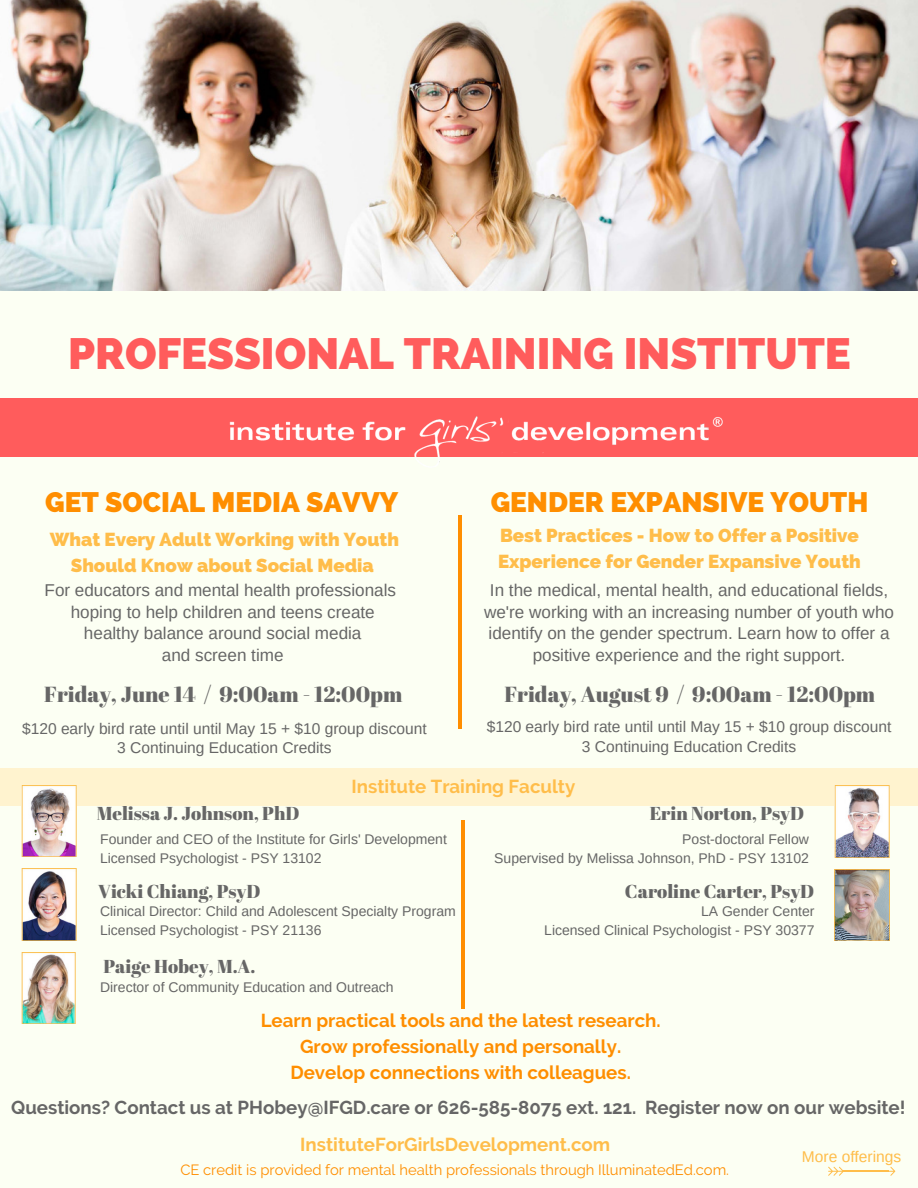
<style>
.page{position:relative;width:918px;height:1188px;background:#fcfff3}
.page>*{position:absolute;margin:0;border:0;box-sizing:border-box;transform-origin:0 0}
.t1{font:800 43.65px "Raleway";color:#ff5c5c}
.t2{font:800 28.05px "Raleway";color:#ff8e00}
.t3{font:21.75px "Abril Fatface";color:#666}
.t4{font:800 18.75px/25.8px "Raleway";color:#ffbd4a;text-align:center}
.t5{font:700 18.75px/25.8px "Raleway";color:#ff8e00;text-align:center}
.t6{font:18.75px "Abril Fatface";color:#666}
.t7{font:700 18.75px "Raleway";color:#666}
.t8{font:700 18.75px "Raleway";color:#ffbd4a}
.t9{font:17.1px/21.3px "Arimo";color:#666;text-align:center}
.t10{font:15.6px/19.2px "Arimo";color:#666;text-align:center}
.t11{font:15.6px "Arimo";color:#ffbd4a}
.t12{font:14.85px "Raleway";color:#ff8e00}
.t13{font:13.95px/19.2px "Arimo";color:#666}
</style>
<div class="page">
<img style="left:0;top:0;width:918px;height:290px">
<div style="left:0;top:398px;width:918px;height:59px;background:#ff5c5c"></div>
<img style="left:229px;top:416px;width:494px;height:50px">
<hr style="left:458px;top:515px;width:4px;height:213px;background:#ff8e00">
<div style="left:0;top:768px;width:918px;height:38px;background:#fff3cf"></div>
<hr style="left:462px;top:820px;width:3px;height:188px;background:#ff8e00">
<img style="left:21px;top:785px;width:55px;height:71px">
<img style="left:21px;top:868px;width:55px;height:72px">
<svg style="left:888px;top:1167px;width:7px;height:9px"></svg>
<hr style="left:843px;top:1171px;width:45px;height:1px;background:#ffbd4a">
<svg style="left:828px;top:1167px;width:16px;height:9px"></svg>
<img style="left:21px;top:953px;width:54px;height:71px">
<img style="left:835px;top:785px;width:55px;height:72px">
<img style="left:835px;top:870px;width:55px;height:70px">
<h1 class="t1" style="left:68px;top:328px;width:784px">PROFESSIONAL TRAINING INSTITUTE</h1>
<h2 class="t2" style="left:45px;top:486px;width:354px">GET SOCIAL MEDIA SAVVY</h2>
<h2 class="t2" style="left:491px;top:486px;width:379px">GENDER EXPANSIVE YOUTH</h2>
<h3 class="t4" style="left:50px;top:526px;width:351px">What Every Adult Working with Youth<br>Should Know about Social Media</h3>
<h3 class="t4" style="left:498px;top:523px;width:364px;text-align:left">Best Practices - How to Offer a Positive<br>Experience for Gender Expansive Youth</h3>
<p class="t9" style="left:45px;top:580px;width:353px">For educators and mental health professionals hoping to help children and teens create healthy balance around social media<br>and screen time</p>
<p class="t9" style="left:484px;top:580px;width:411px">In the medical, mental health, and educational fields, we're working with an increasing number of youth who identify on the gender spectrum. Learn how to offer a positive experience and the right support.</p>
<h3 class="t3" style="left:44px;top:679px;width:360px">Friday, June 14 / 9:00am - 12:00pm</h3>
<h3 class="t3" style="left:504px;top:679px;width:372px">Friday, August 9 / 9:00am - 12:00pm</h3>
<p class="t10" style="left:22px;top:719px;width:406px">$120 early bird rate until until May 15 + $10 group discount<br>3 Continuing Education Credits</p>
<p class="t10" style="left:487px;top:717px;width:406px">$120 early bird rate until until May 15 + $10 group discount<br>3 Continuing Education Credits</p>
<h3 class="t6" style="left:97px;top:800px;width:204px">Melissa J. Johnson, PhD</h3>
<h3 class="t8" style="left:352px;top:776px;width:225px">Institute Training Faculty</h3>
<h3 class="t6" style="left:650px;top:800px;width:156px">Erin Norton, PsyD</h3>
<p class="t13" style="left:100px;top:829px;width:348px">Founder and CEO of the Institute for Girls' Development<br>Licensed Psychologist - PSY 13102</p>
<h3 class="t6" style="left:98px;top:878px;width:164px">Vicki Chiang, PsyD</h3>
<p class="t13" style="left:100px;top:901px;width:357px">Clinical Director: Child and Adolescent Specialty Program<br>Licensed Psychologist - PSY 21136</p>
<h3 class="t6" style="left:104px;top:953px;width:154px">Paige Hobey, M.A.</h3>
<p class="t13" style="left:100px;top:978px;width:295px">Director of Community Education and Outreach</p>
<p class="t13" style="left:494px;top:829px;width:316px;text-align:right">Post-doctoral Fellow<br>Supervised by Melissa Johnson, PhD - PSY 13102</p>
<p class="t13" style="left:544px;top:901px;width:272px;text-align:right">LA Gender Center<br>Licensed Clinical Psychologist - PSY 30377</p>
<h3 class="t6" style="left:625px;top:878px;width:191px">Caroline Carter, PsyD</h3>
<h3 class="t5" style="left:261px;top:1008px;width:401px">Learn practical tools and the latest research.<br>Grow professionally and personally.<br>Develop connections with colleagues.</h3>
<h3 class="t7" style="left:11px;top:1096px;width:896px">Questions? Contact us at PHobey@IFGD.care or 626-585-8075 ext. 121. Register now on our website!</h3>
<h3 class="t8" style="left:300px;top:1133px;width:311px">InstituteForGirlsDevelopment.com</h3>
<p class="t11" style="left:802px;top:1148px;width:101px">More offerings</p>
<p class="t12" style="left:180px;top:1161px;width:550px">CE credit is provided for mental health professionals through IlluminatedEd.com.</p>
</div>
